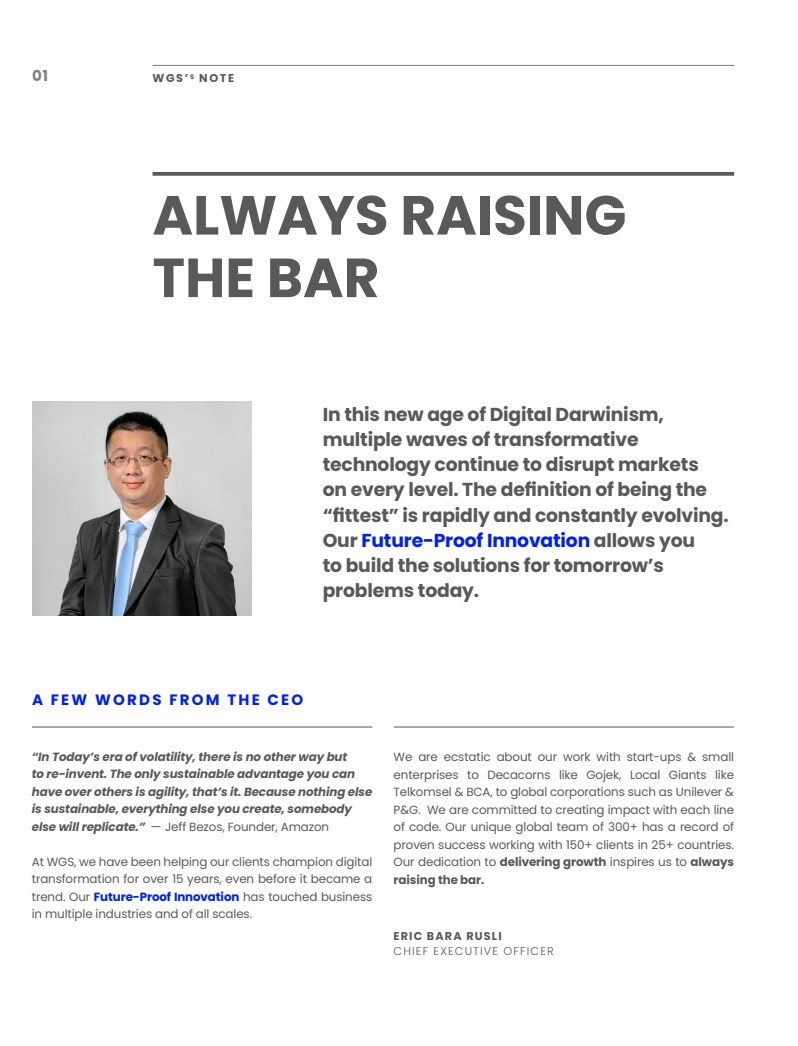
<style>
.page{position:relative;width:798px;height:1046px;background:#fff}
.page>*{position:absolute;margin:0;border:0;box-sizing:border-box;transform-origin:0 0}
.t1{font:700 55px "Poppins";color:#59595c}
.t2{font:700 18.75px/25px "Poppins";letter-spacing:-.01em;color:#59595c}
.t3{font:700 15px "Poppins";letter-spacing:.15em;color:#0021ed}
.t4{font:700 15px "Poppins";color:#808080}
.t5{font:11.88px/17.5px "Poppins";letter-spacing:-.01em;color:#59595c;text-align:justify}
.t6{font:italic 700 11.88px/17.5px "Poppins";letter-spacing:-.01em;color:#59595c}
.t7{font:700 11.25px "Poppins";letter-spacing:.1em;color:#59595c}
.t8{font:300 11.25px "Poppins";letter-spacing:.1em;color:#59595c}
.s1{color:#0021ed}
.s2{font-weight:400;font-style:normal}
.s3{font-weight:700;color:#0021ed}
.s4{font-weight:700}
</style>
<div class="page">
<svg style="left:152px;top:172px;width:581px;height:4px;background:#646467"></svg>
<img style="left:32px;top:401px;width:220px;height:214px">
<hr style="left:32px;top:726px;width:340px;height:1px;background:#59595c">
<hr style="left:393px;top:726px;width:340px;height:1px;background:#59595c">
<hr style="left:152px;top:65px;width:581px;height:1px;background:#808080">
<p class="t4" style="left:32px;top:67px;width:18px">01</p>
<p class="t7" style="left:152px;top:72px;width:83px">WGS’<sup>S</sup> NOTE</p>
<p class="t1" style="left:152px;top:183px;width:475px">ALWAYS RAISING</p>
<p class="t1" style="left:152px;top:246px;width:228px">THE BAR</p>
<p class="t2" style="left:322px;top:402px;width:407px">In this new age of Digital Darwinism, multiple waves of transformative technology continue to disrupt markets<br>on every level. The definition of being the “fittest” is rapidly and constantly evolving.<br>Our <span class="s1">Future-Proof Innovation</span> allows you<br>to build the solutions for tomorrow’s problems today.</p>
<p class="t3" style="left:32px;top:691px;width:273px">A FEW WORDS FROM THE CEO</p>
<p class="t6" style="left:32px;top:747px;width:342px">“In Today’s era of volatility, there is no other way but<br>to re-invent. The only sustainable advantage you can have over others is agility, that’s it. Because nothing else is sustainable, everything else you create, somebody else will replicate.” <span class="s2">— Jeff Bezos, Founder, Amazon</span></p>
<p class="t5" style="left:32px;top:852px;width:342px">At WGS, we have been helping our clients champion digital transformation for over 15 years, even before it became a trend. Our <span class="s3">Future-Proof Innovation</span> has touched business in multiple industries and of all scales.</p>
<p class="t5" style="left:393px;top:748px;width:342px">We are ecstatic about our work with start-ups &amp; small enterprises to Decacorns like Gojek, Local Giants like Telkomsel &amp; BCA, to global corporations such as Unilever &amp; P&amp;G. We are committed to creating impact with each line of code. Our unique global team of 300+ has a record of proven success working with 150+ clients in 25+ countries.<br>Our dedication to <span class="s4">delivering growth</span> inspires us to <span class="s4">always raising the bar.</span></p>
<p class="t7" style="left:393px;top:929px;width:110px">ERIC BARA RUSLI</p>
<p class="t8" style="left:393px;top:944px;width:161px">CHIEF EXECUTIVE OFFICER</p>
</div>
